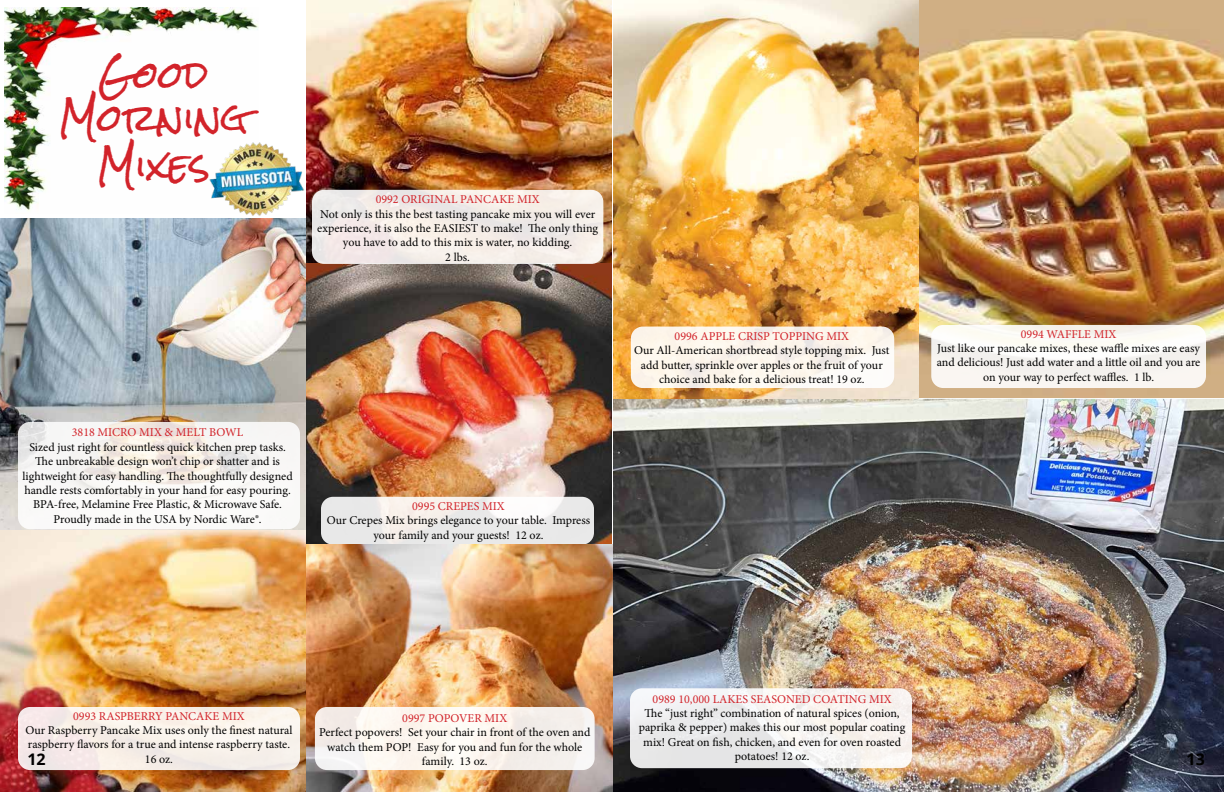
<style>
.page{position:relative;width:1224px;height:792px;background:#fff}
.page>*{position:absolute;margin:0;border:0;box-sizing:border-box;transform-origin:0 0}
.t1{font:36px/43.2px "Rock Salt Pro";color:#d2232a;text-align:center}
.t2{font:700 16px "Open Sans";color:#000}
.t3{font:12px/14.4px "Minion Pro";letter-spacing:-.005em;color:#000;text-align:center}
.t4{font:12px "Minion Pro";color:#d2232a}
</style>
<div class="page">
<img style="left:0;top:530px;width:306px;height:262px">
<img style="left:0;top:218px;width:306px;height:312px">
<img style="left:306px;top:0;width:918px;height:792px">
<svg style="left:18px;top:422px;width:282px;height:107px;fill:#f9f7f6"></svg>
<svg style="left:321px;top:497px;width:273px;height:48px;fill:#e9e9e9"></svg>
<div style="left:630px;top:688px;width:282px;height:80px;background:linear-gradient(to right,#e8eaec,#faf5f1);border-radius:12px"></div>
<div style="left:18px;top:707px;width:282px;height:63px;background:#f8f0e9;border-radius:12px"></div>
<div style="left:312px;top:190px;width:291px;height:74px;background:#f4ece7;border-radius:12px"></div>
<svg style="left:613px;top:344px;width:305px;height:54px"></svg>
<div style="left:918px;top:339px;width:306px;height:59px;background:#d0af84"></div>
<div style="left:315px;top:707px;width:280px;height:63px;background:#faf4ee;border-radius:12px"></div>
<svg style="left:936px;top:325px;width:288px;height:63px"></svg>
<div style="left:931px;top:325px;width:275px;height:63px;background:#f9f6f2;border-radius:12px"></div>
<img style="left:5px;top:7px;width:254px;height:204px">
<div style="left:631px;top:327px;width:263px;height:61px;background:linear-gradient(to right,#fcf4e9,#faf6f2);border-radius:12px"></div>
<img style="left:207px;top:139px;width:100px;height:79px">
<h1 class="t1" style="left:59px;top:55px;width:191px">Good<br>Morning</h1>
<h1 class="t1" style="left:97px;top:146px;width:115px">Mixes</h1>
<p class="t4" style="left:376px;top:191px;width:166px">0992 ORIGINAL PANCAKE MIX</p>
<p class="t3" style="left:317px;top:207px;width:282px">Not only is this the best tasting pancake mix you will ever experience, it is also the EASIEST to make! The only thing you have to add to this mix is water, no kidding.<br>2 lbs.</p>
<p class="t4" style="left:72px;top:425px;width:173px">3818 MICRO MIX &amp; MELT BOWL</p>
<p class="t3" style="left:23px;top:440px;width:272px">Sized just right for countless quick kitchen prep tasks.<br>The unbreakable design won’t chip or shatter and is lightweight for easy handling. The thoughtfully designed handle rests comfortably in your hand for easy pouring.<br>BPA-free, Melamine Free Plastic, &amp; Microwave Safe.<br>Proudly made in the USA by Nordic Ware®.</p>
<p class="t4" style="left:412px;top:498px;width:94px">0995 CREPES MIX</p>
<p class="t3" style="left:327px;top:513px;width:265px">Our Crepes Mix brings elegance to your table. Impress your family and your guests! 12 oz.</p>
<p class="t4" style="left:675px;top:328px;width:176px">0996 APPLE CRISP TOPPING MIX</p>
<p class="t3" style="left:634px;top:343px;width:257px">Our All-American shortbread style topping mix. Just add butter, sprinkle over apples or the fruit of your choice and bake for a delicious treat! 19 oz.</p>
<p class="t4" style="left:1021px;top:326px;width:97px">0994 WAFFLE MIX</p>
<p class="t3" style="left:937px;top:341px;width:265px">Just like our pancake mixes, these waffle mixes are easy and delicious! Just add water and a little oil and you are on your way to perfect waffles. 1 lb.</p>
<p class="t4" style="left:653px;top:691px;width:240px">0989 10,000 LAKES SEASONED COATING MIX</p>
<p class="t3" style="left:639px;top:706px;width:268px">The “just right” combination of natural spices (onion, paprika &amp; pepper) makes this our most popular coating mix! Great on fish, chicken, and even for oven roasted potatoes! 12 oz.</p>
<p class="t4" style="left:73px;top:708px;width:173px">0993 RASPBERRY PANCAKE MIX</p>
<p class="t3" style="left:25px;top:723px;width:269px">Our Raspberry Pancake Mix uses only the finest natural raspberry flavors for a true and intense raspberry taste.<br>16 oz.</p>
<p class="t4" style="left:402px;top:710px;width:106px">0997 POPOVER MIX</p>
<p class="t3" style="left:319px;top:725px;width:273px">Perfect popovers! Set your chair in front of the oven and watch them POP! Easy for you and fun for the whole family. 13 oz.</p>
<h2 class="t2" style="left:27px;top:748px;width:20px">12</h2>
<h2 class="t2" style="left:1187px;top:748px;width:20px">13</h2>
</div>
